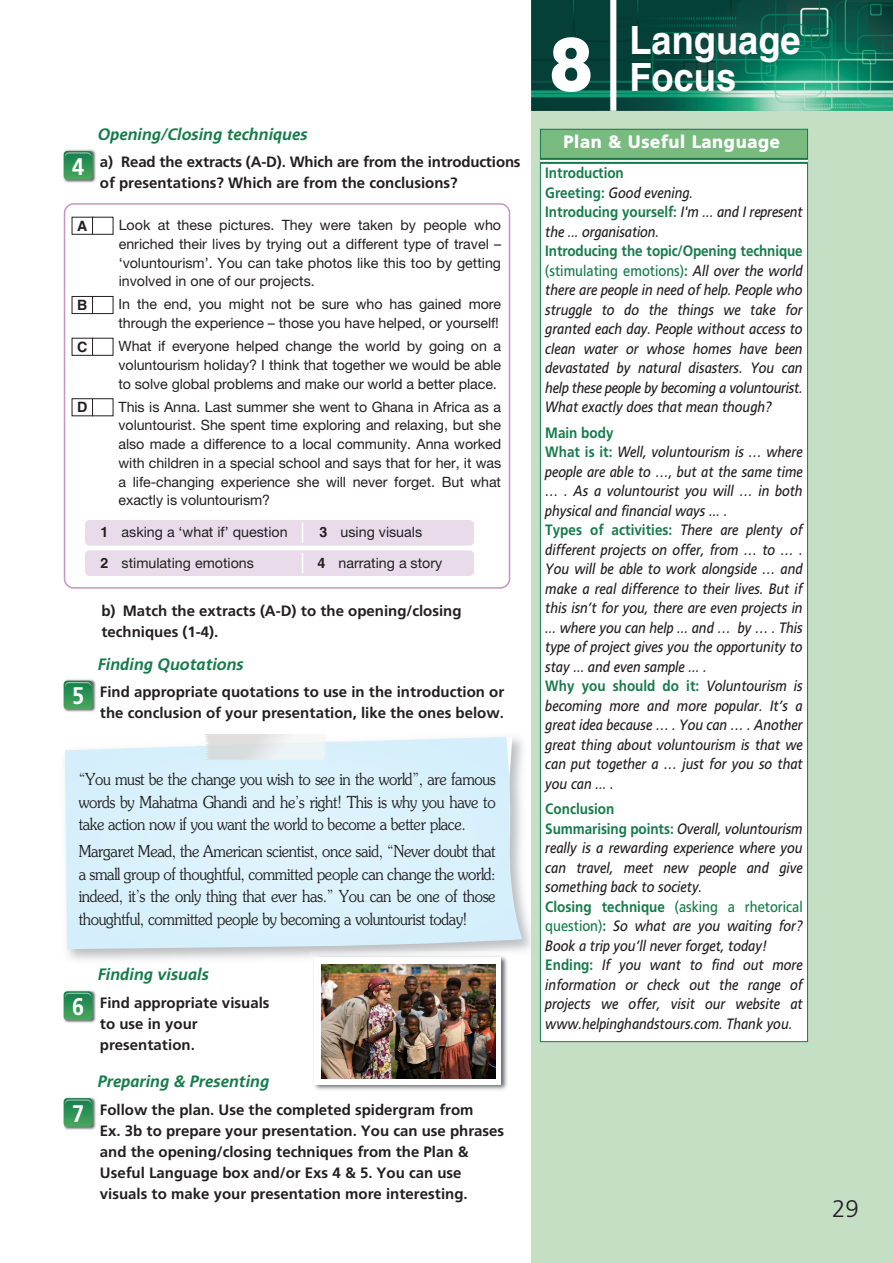
<style>
.page{position:relative;width:893px;height:1263px;background:#fff}
.page>*{position:absolute;margin:0;border:0;box-sizing:border-box;transform-origin:0 0}
.t1{font:900 75px "Helvetica LT Std";color:#fff;scale:.85 1}
.t2{font:700 39px/37.5px "Helvetica LT Std";color:#fff;scale:.93 1}
.t3{font:700 24px "PF Catalog";color:#fff;scale:.9 1}
.t4{font:300 24px "PF Catalog";color:#231f20}
.t5{font:900 18px "PF Catalog";color:#fff}
.t6{font:300 16.5px/22.5px "Souvenir Std";letter-spacing:-.025em;color:#231f20;text-align:justify;scale:.9 1}
.t7{font:italic 700 16.5px "PF Catalog";color:#167b4a}
.t8{font:italic 15px/19.5px "PF Catalog";color:#231f20;scale:.9 1}
.t9{font:700 15px/21px "PF Catalog";color:#231f20}
.t10{font:14.25px/18.8px "Helvetica Neue LT Std";letter-spacing:-.005em;color:#231f20;text-align:justify}
.t11{font:700 14.25px "Helvetica LT Std";color:#231f20}
.s1{font-family:"Helvetica LT Std";font-weight:700}
.s2{font-weight:700;font-style:normal;color:#167b4a}
.s3{font-style:normal;color:#167b4a}
</style>
<div class="page">
<img style="left:65px;top:744px;width:466px;height:216px">
<div style="left:67px;top:737px;width:455px;height:212px;background:#d8f1fb"></div>
<div style="left:531px;top:0;width:362px;height:1263px;background:#c5dfc4"></div>
<img style="left:532px;top:0;width:361px;height:110px">
<div style="left:540px;top:129px;width:267px;height:32px;background:#79ba7e"></div>
<div style="left:540px;top:161px;width:267px;height:881px;background:#fff"></div>
<hr style="left:540px;top:129px;width:1px;height:913px;background:#167b4a">
<hr style="left:807px;top:129px;width:1px;height:913px;background:#167b4a">
<hr style="left:540px;top:129px;width:268px;height:1px;background:#167b4a">
<svg style="left:540px;top:160px;width:268px;height:2px"></svg>
<hr style="left:540px;top:158px;width:268px;height:2px;background:#167b4a">
<hr style="left:540px;top:162px;width:268px;height:2px;background:#167b4a">
<hr style="left:540px;top:1041px;width:268px;height:1px;background:#167b4a">
<img style="left:63px;top:149px;width:33px;height:34px">
<svg style="left:64px;top:151px;width:28px;height:28px"></svg>
<img style="left:65px;top:152px;width:26px;height:6px">
<svg style="left:64px;top:203px;width:446px;height:386px"></svg>
<div style="left:72px;top:217px;width:21px;height:17px;background:#fff"></div>
<div style="left:72px;top:217px;width:21px;height:18px;border:1px solid #231f20"></div>
<div style="left:93px;top:217px;width:20px;height:17px;background:#fff"></div>
<div style="left:92px;top:217px;width:21px;height:18px;border:1px solid #231f20"></div>
<div style="left:72px;top:296px;width:21px;height:18px;background:#fff"></div>
<div style="left:72px;top:296px;width:21px;height:18px;border:1px solid #231f20"></div>
<div style="left:93px;top:296px;width:20px;height:18px;background:#fff"></div>
<div style="left:92px;top:296px;width:21px;height:18px;border:1px solid #231f20"></div>
<div style="left:72px;top:338px;width:21px;height:17px;background:#fff"></div>
<div style="left:72px;top:338px;width:21px;height:18px;border:1px solid #231f20"></div>
<div style="left:93px;top:338px;width:20px;height:17px;background:#fff"></div>
<div style="left:92px;top:338px;width:21px;height:18px;border:1px solid #231f20"></div>
<div style="left:72px;top:399px;width:21px;height:17px;background:#fff"></div>
<div style="left:72px;top:398px;width:21px;height:18px;border:1px solid #231f20"></div>
<div style="left:93px;top:399px;width:20px;height:17px;background:#fff"></div>
<div style="left:92px;top:398px;width:21px;height:18px;border:1px solid #231f20"></div>
<img style="left:63px;top:679px;width:33px;height:33px">
<svg style="left:64px;top:681px;width:28px;height:28px"></svg>
<img style="left:65px;top:682px;width:26px;height:6px">
<div style="left:85px;top:520px;width:389px;height:25px;background:#eadbeb;border-radius:4px"></div>
<div style="left:85px;top:550px;width:389px;height:26px;background:#eadbeb;border-radius:4px"></div>
<img style="left:63px;top:1097px;width:33px;height:33px">
<svg style="left:64px;top:1098px;width:28px;height:28px"></svg>
<img style="left:65px;top:1099px;width:26px;height:6px">
<img style="left:197px;top:734px;width:141px;height:33px">
<img style="left:63px;top:990px;width:33px;height:33px">
<svg style="left:64px;top:991px;width:28px;height:29px"></svg>
<img style="left:65px;top:993px;width:26px;height:5px">
<img style="left:310px;top:952px;width:202px;height:138px">
<div style="left:315px;top:957px;width:186px;height:127px;background:#fff"></div>
<img style="left:322px;top:964px;width:173px;height:114px">
<svg style="left:302px;top:522px;width:1px;height:21px"></svg>
<svg style="left:302px;top:553px;width:1px;height:20px"></svg>
<h3 class="t3" style="left:72px;top:152px;width:15px">4</h3>
<p class="t7" style="left:98px;top:125px;width:211px">Opening/Closing techniques</p>
<p class="t9" style="left:100px;top:152px;width:422px">a) Read the extracts (A-D). Which are from the introductions of presentations? Which are from the conclusions?</p>
<p class="t11" style="left:77px;top:221px;width:12px">A</p>
<p class="t11" style="left:77px;top:300px;width:12px">B</p>
<p class="t11" style="left:77px;top:342px;width:12px">C</p>
<p class="t11" style="left:77px;top:402px;width:12px">D</p>
<p class="t10" style="left:119px;top:217px;width:384px">Look at these pictures. They were taken by people who enriched their lives by trying out a different type of travel – ‘voluntourism’. You can take photos like this too by getting involved in one of our projects.</p>
<p class="t10" style="left:119px;top:296px;width:384px">In the end, you might not be sure who has gained more through the experience – those you have helped, or yourself!</p>
<p class="t10" style="left:119px;top:338px;width:384px">What if everyone helped change the world by going on a voluntourism holiday? I think that together we would be able to solve global problems and make our world a better place.</p>
<p class="t10" style="left:119px;top:399px;width:384px">This is Anna. Last summer she went to Ghana in Africa as a voluntourist. She spent time exploring and relaxing, but she also made a difference to a local community. Anna worked with children in a special school and says that for her, it was a life-changing experience she will never forget. But what exactly is voluntourism?</p>
<p class="t10" style="left:101px;top:523px;width:188px"><span class="s1">1</span> asking a ‘what if’ question</p>
<p class="t10" style="left:101px;top:555px;width:155px"><span class="s1">2</span> stimulating emotions</p>
<p class="t10" style="left:318px;top:517px;width:126px;line-height:31.2px"><span class="s1">3</span> using visuals<br><span class="s1">4</span> narrating a story</p>
<h3 class="t3" style="left:72px;top:682px;width:15px">5</h3>
<p class="t9" style="left:101px;top:601px;width:362px">b) Match the extracts (A-D) to the opening/closing techniques (1-4).</p>
<p class="t7" style="left:98px;top:654px;width:147px">Finding Quotations</p>
<p class="t9" style="left:100px;top:681px;width:406px">Find appropriate quotations to use in the introduction or the conclusion of your presentation, like the ones below.</p>
<p class="t6" style="left:79px;top:769px;width:465px">“You must be the change you wish to see in the world”, are famous words by Mahatma Ghandi and he’s right! This is why you have to take action now if you want the world to become a better place.</p>
<p class="t6" style="left:79px;top:841px;width:465px">Margaret Mead, the American scientist, once said, “Never doubt that a small group of thoughtful, committed people can change the world: indeed, it’s the only thing that ever has.” You can be one of those thoughtful, committed people by becoming a voluntourist today!</p>
<h3 class="t3" style="left:72px;top:993px;width:15px">6</h3>
<h3 class="t3" style="left:72px;top:1099px;width:15px">7</h3>
<p class="t7" style="left:98px;top:965px;width:113px">Finding visuals</p>
<p class="t9" style="left:100px;top:992px;width:171px">Find appropriate visuals to use in your presentation.</p>
<p class="t7" style="left:98px;top:1072px;width:173px">Preparing &amp; Presenting</p>
<p class="t9" style="left:100px;top:1099px;width:406px">Follow the plan. Use the completed spidergram from<br>Ex. 3b to prepare your presentation. You can use phrases and the opening/closing techniques from the Plan &amp; Useful Language box and/or Exs 4 &amp; 5. You can use visuals to make your presentation more interesting.</p>
<h1 class="t1" style="left:550px;top:37px;width:52px">8</h1>
<h2 class="t2" style="left:629px;top:25px;width:186px">Language<br>Focus</h2>
<p class="t5" style="left:563px;top:132px;width:218px">Plan &amp; Useful Language</p>
<p class="t8" style="left:545px;top:163px;width:287px"><span class="s2">Introduction<br>Greeting:</span> Good evening.<br><span class="s2">Introducing yourself:</span> I'm ... and I represent the ... organisation.</p>
<p class="t8" style="left:545px;top:241px;width:287px;text-align:justify"><span class="s2">Introducing the topic/Opening technique </span><span class="s3">(stimulating emotions)</span><span class="s2">:</span> All over the world there are people in need of help. People who struggle to do the things we take for granted each day. People without access to clean water or whose homes have been devastated by natural disasters. You can help these people by becoming a voluntourist.<br>What exactly does that mean though?</p>
<p class="t8" style="left:545px;top:423px;width:287px"><span class="s2">Main body<br>What is it:</span> Well, voluntourism is … where people are able to …, but at the same time … . As a voluntourist you will … in both physical and financial ways ... .<br><span class="s2">Types of activities:</span> There are plenty of different projects on offer, from … to … .<br>You will be able to work alongside … and make a real difference to their lives. But if this isn’t for you, there are even projects in ... where you can help ... and … by … . This type of project gives you the opportunity to stay ... and even sample ... .<br><span class="s2">Why you should do it:</span> Voluntourism is becoming more and more popular. It’s a great idea because … . You can … . Another great thing about voluntourism is that we can put together a … just for you so that you can ... .</p>
<p class="t8" style="left:545px;top:799px;width:287px"><span class="s2">Conclusion<br>Summarising points:</span> Overall, voluntourism really is a rewarding experience where you can travel, meet new people and give something back to society.<br><span class="s2">Closing technique</span> <span class="s3">(asking a rhetorical question)</span><span class="s2">:</span> So what are you waiting for?<br>Book a trip you’ll never forget, today!<br><span class="s2">Ending:</span> If you want to find out more information or check out the range of projects we offer, visit our website at www.helpinghandstours.com. Thank you.</p>
<h3 class="t4" style="left:832px;top:1195px;width:28px">29</h3>
</div>
